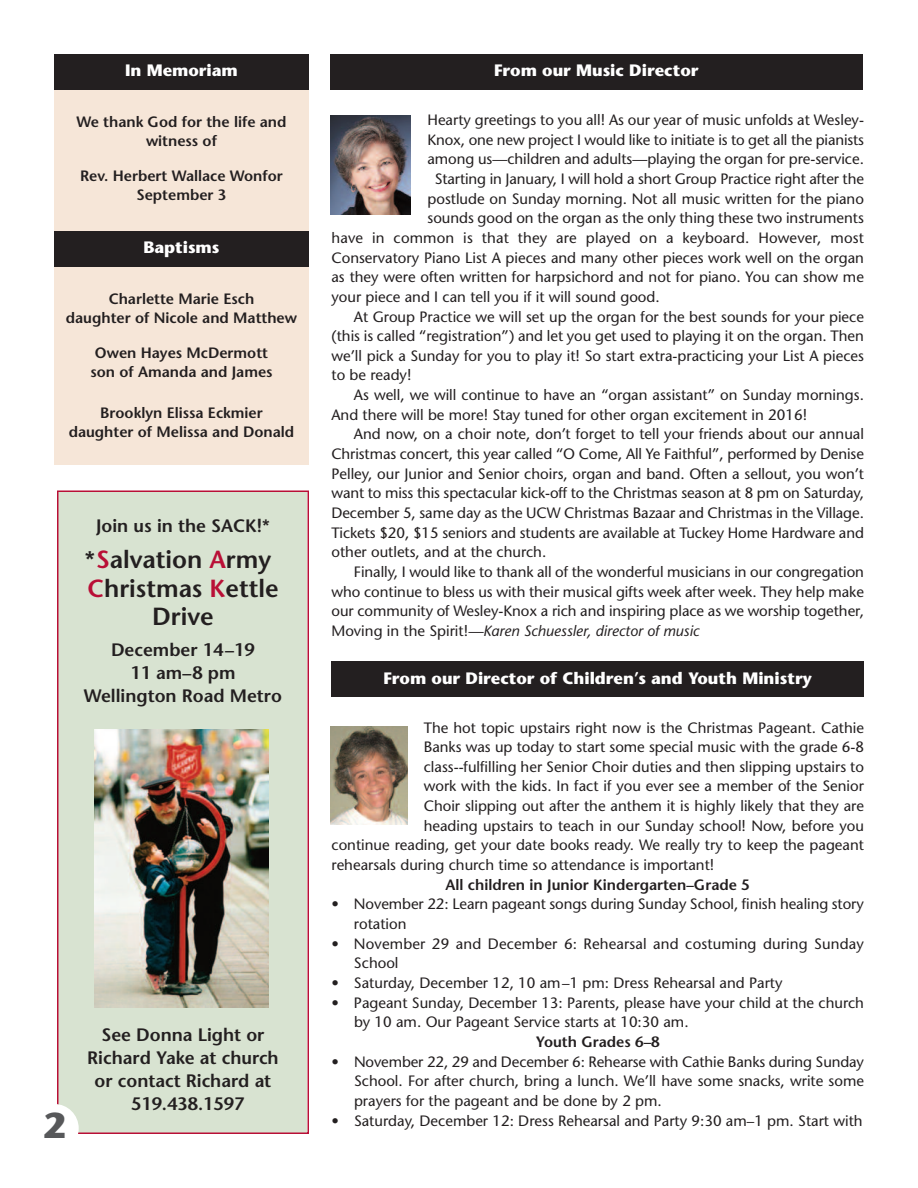
<style>
.page{position:relative;width:918px;height:1188px;background:#fff}
.page>*{position:absolute;margin:0;border:0;box-sizing:border-box;transform-origin:0 0}
.t1{font:700 36px "Stone Sans";color:#57585a}
.t2{font:600 24.75px/28.5px "Stone Sans";color:#231f20;text-align:center}
.t3{font:600 18px/23.2px "Stone Sans";color:#231f20;text-align:center}
.t4{font:700 16.5px "Stone Sans";color:#fff}
.t5{font:15px/19.6px "Stone Sans";color:#231f20}
.t6{font:600 15px/19.5px "Stone Sans";color:#231f20;text-align:center}
.t7{font:italic 15px "Stone Sans";color:#231f20}
.s1{font-size:24px}
.s2{color:#b90f36}
.s3{font-style:normal}
</style>
<div class="page">
<div style="left:330px;top:54px;width:532px;height:36px;background:#231f20"></div>
<img style="left:330px;top:116px;width:81px;height:98px">
<div style="left:54px;top:54px;width:255px;height:411px;background:#f6e6d8"></div>
<div style="left:54px;top:54px;width:255px;height:36px;background:#231f20"></div>
<div style="left:54px;top:231px;width:255px;height:36px;background:#231f20"></div>
<div style="left:58px;top:492px;width:250px;height:640px;background:#d8e3d1"></div>
<div style="left:57px;top:490px;width:252px;height:644px;border:2px solid #b90f36"></div>
<img style="left:94px;top:729px;width:174px;height:278px">
<div style="left:332px;top:662px;width:532px;height:36px;background:#231f20"></div>
<img style="left:330px;top:726px;width:77px;height:99px">
<div style="left:30px;top:1104px;width:49px;height:49px;background:#fff;border-radius:50%"></div>
<p class="t4" style="left:125px;top:64px;width:114px">In Memoriam</p>
<p class="t6" style="left:76px;top:113px;width:212px">We thank God for the life and witness of</p>
<p class="t6" style="left:80px;top:167px;width:204px">Rev. Herbert Wallace Wonfor<br>September 3</p>
<p class="t4" style="left:143px;top:241px;width:78px">Baptisms</p>
<p class="t6" style="left:66px;top:290px;width:233px">Charlette Marie Esch<br>daughter of Nicole and Matthew</p>
<p class="t6" style="left:90px;top:344px;width:184px">Owen Hayes McDermott son of Amanda and James</p>
<p class="t6" style="left:69px;top:404px;width:227px">Brooklyn Elissa Eckmier daughter of Melissa and Donald</p>
<p class="t3" style="left:96px;top:516px;width:175px">Join us in the SACK!*</p>
<h2 class="t2" style="left:85px;top:548px;width:195px"><span class="s1">*</span><span class="s2">S</span>alvation <span class="s2">A</span>rmy<br><span class="s2">C</span>hristmas <span class="s2">K</span>ettle<br>Drive</h2>
<p class="t3" style="left:84px;top:640px;width:200px">December 14–19<br>11 am–8 pm<br>Wellington Road Metro</p>
<h1 class="t1" style="left:43px;top:1111px;width:24px">2</h1>
<p class="t3" style="left:87px;top:1025px;width:193px">See Donna Light or<br>Richard Yake at church or contact Richard at<br>519.438.1597</p>
<p class="t4" style="left:494px;top:64px;width:206px">From our Music Director</p>
<p class="t5" style="left:428px;top:112px;width:438px">Hearty greetings to you all! As our year of music unfolds at Wesley-</p>
<p class="t5" style="left:427px;top:131px;width:438px">Knox, one new project I would like to initiate is to get all the pianists</p>
<p class="t5" style="left:427px;top:151px;width:438px">among us—children and adults—playing the organ for pre-service.</p>
<p class="t5" style="left:435px;top:171px;width:431px">Starting in January, I will hold a short Group Practice right after the</p>
<p class="t5" style="left:427px;top:190px;width:438px">postlude on Sunday morning. Not all music written for the piano</p>
<p class="t5" style="left:427px;top:210px;width:438px">sounds good on the organ as the only thing these two instruments</p>
<p class="t5" style="left:331px;top:229px;width:534px">have in common is that they are played on a keyboard. However, most</p>
<p class="t5" style="left:331px;top:249px;width:534px">Conservatory Piano List A pieces and many other pieces work well on the organ</p>
<p class="t5" style="left:331px;top:269px;width:534px">as they were often written for harpsichord and not for piano. You can show me</p>
<p class="t5" style="left:331px;top:288px;width:330px">your piece and I can tell you if it will sound good.</p>
<p class="t5" style="left:354px;top:308px;width:511px">At Group Practice we will set up the organ for the best sounds for your piece</p>
<p class="t5" style="left:331px;top:328px;width:534px">(this is called “registration”) and let you get used to playing it on the organ. Then</p>
<p class="t5" style="left:331px;top:347px;width:534px">we’ll pick a Sunday for you to play it! So start extra-practicing your List A pieces</p>
<p class="t5" style="left:331px;top:367px;width:81px">to be ready!</p>
<p class="t5" style="left:354px;top:387px;width:511px">As well, we will continue to have an “organ assistant” on Sunday mornings.</p>
<p class="t5" style="left:331px;top:406px;width:477px">And there will be more! Stay tuned for other organ excitement in 2016!</p>
<p class="t5" style="left:354px;top:426px;width:512px">And now, on a choir note, don’t forget to tell your friends about our annual</p>
<p class="t5" style="left:331px;top:446px;width:534px">Christmas concert, this year called “O Come, All Ye Faithful”, performed by Denise</p>
<p class="t5" style="left:331px;top:465px;width:534px">Pelley, our Junior and Senior choirs, organ and band. Often a sellout, you won’t</p>
<p class="t5" style="left:331px;top:485px;width:534px">want to miss this spectacular kick-off to the Christmas season at 8 pm on Saturday,</p>
<p class="t5" style="left:331px;top:505px;width:534px">December 5, same day as the UCW Christmas Bazaar and Christmas in the Village.</p>
<p class="t5" style="left:331px;top:524px;width:534px">Tickets $20, $15 seniors and students are available at Tuckey Home Hardware and</p>
<p class="t5" style="left:331px;top:544px;width:216px">other outlets, and at the church.</p>
<p class="t5" style="left:354px;top:564px;width:512px">Finally, I would like to thank all of the wonderful musicians in our congregation</p>
<p class="t5" style="left:331px;top:583px;width:534px">who continue to bless us with their musical gifts week after week. They help make</p>
<p class="t5" style="left:331px;top:603px;width:534px">our community of Wesley-Knox a rich and inspiring place as we worship together,</p>
<p class="t7" style="left:331px;top:625px;width:369px"><span class="s3">Moving in the Spirit!</span>—Karen Schuessler, director of music</p>
<p class="t4" style="left:383px;top:672px;width:430px">From our Director of Children’s and Youth Ministry</p>
<p class="t5" style="left:424px;top:719px;width:442px">The hot topic upstairs right now is the Christmas Pageant. Cathie</p>
<p class="t5" style="left:424px;top:739px;width:442px">Banks was up today to start some special music with the grade 6-8</p>
<p class="t5" style="left:424px;top:758px;width:442px">class--fulfilling her Senior Choir duties and then slipping upstairs to</p>
<p class="t5" style="left:424px;top:778px;width:442px">work with the kids. In fact if you ever see a member of the Senior</p>
<p class="t5" style="left:424px;top:798px;width:442px">Choir slipping out after the anthem it is highly likely that they are</p>
<p class="t5" style="left:424px;top:817px;width:442px">heading upstairs to teach in our Sunday school! Now, before you</p>
<p class="t5" style="left:331px;top:837px;width:534px">continue reading, get your date books ready. We really try to keep the pageant</p>
<p class="t5" style="left:331px;top:857px;width:384px">rehearsals during church time so attendance is important!</p>
<p class="t6" style="left:446px;top:876px;width:306px">All children in Junior Kindergarten–Grade 5</p>
<p class="t5" style="left:354px;top:896px;width:512px;text-indent:-22px">• November 22: Learn pageant songs during Sunday School, finish healing story rotation</p>
<p class="t5" style="left:354px;top:935px;width:512px;text-indent:-23px">• November 29 and December 6: Rehearsal and costuming during Sunday<br>School</p>
<p class="t5" style="left:331px;top:975px;width:453px">• Saturday, December 12, 10 am–1 pm: Dress Rehearsal and Party</p>
<p class="t5" style="left:354px;top:994px;width:511px;text-indent:-23px">• Pageant Sunday, December 13: Parents, please have your child at the church by 10 am. Our Pageant Service starts at 10:30 am.</p>
<p class="t6" style="left:536px;top:1034px;width:126px">Youth Grades 6–8</p>
<p class="t5" style="left:354px;top:1053px;width:512px;text-align:justify;text-indent:-22px">• November 22, 29 and December 6: Rehearse with Cathie Banks during Sunday School. For after church, bring a lunch. We’ll have some snacks, write some prayers for the pageant and be done by 2 pm.</p>
<p class="t5" style="left:332px;top:1112px;width:533px">• Saturday, December 12: Dress Rehearsal and Party 9:30 am–1 pm. Start with</p>
</div>
